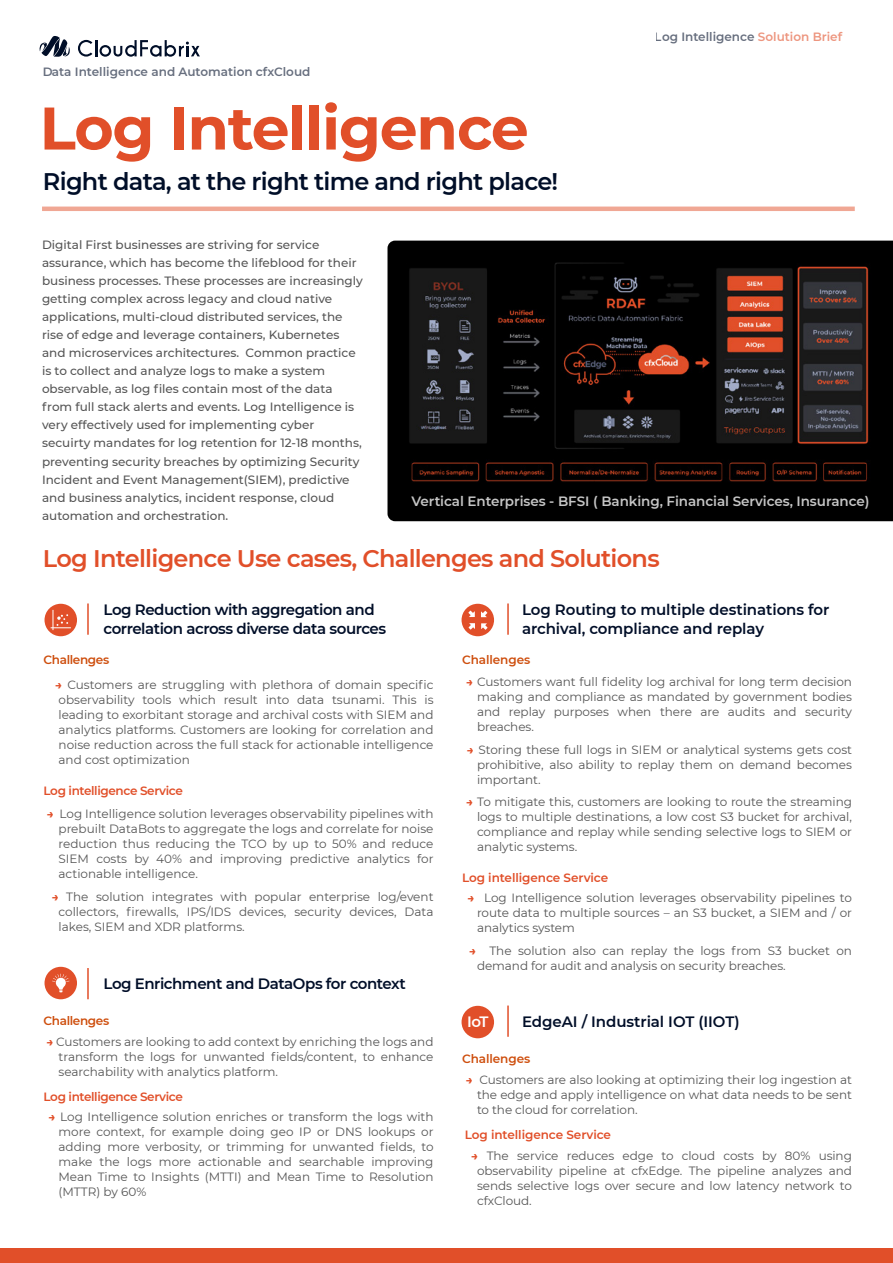
<style>
.page{position:relative;width:893px;height:1263px;background:#fff}
.page>*{position:absolute;margin:0;border:0;box-sizing:border-box;transform-origin:0 0}
.t1{font:700 60px "Montserrat";letter-spacing:-.02em;color:#e14f29}
.t2{font:600 24px "Montserrat";letter-spacing:-.03em;color:#e14f29}
.t3{font:600 24px "Montserrat";letter-spacing:-.03em;color:#000e28}
.t4{font:600 15px/19.5px "Montserrat";letter-spacing:-.025em;color:#000e28}
.t5{font:600 15px/19.5px "Montserrat";letter-spacing:-.005em;color:#000e28}
.t6{font:600 15px "Montserrat";color:#fff}
.t7{font:600 13.5px "Montserrat";letter-spacing:-.005em;color:#c6c6c6}
.t8{font:12px/15px "Montserrat";letter-spacing:-.005em;color:#555;text-align:justify}
.t9{font:500 12px/18px "Montserrat";color:#555}
.t10{font:600 12px "Montserrat";letter-spacing:-.02em;color:#e14f29}
.t11{font:600 12px "Montserrat";color:#000e28}
.t12{font:600 12px "Montserrat";letter-spacing:-.015em;color:#ce4e0d}
.s1{color:#e14f29}
.s2{font-weight:700;color:#e14f29}
</style>
<div class="page">
<div style="left:0;top:1248px;width:893px;height:15px;background:#e14f29"></div>
<svg style="left:39px;top:36px;width:31px;height:21px"></svg>
<svg style="left:78px;top:40px;width:122px;height:17px"></svg>
<hr style="left:42px;top:207px;width:813px;height:4px;background:#f0a794">
<div style="left:387px;top:241px;width:506px;height:280px;background:#000"></div>
<hr style="left:87px;top:603px;width:2px;height:32px;background:#e14f29">
<hr style="left:507px;top:603px;width:2px;height:32px;background:#e14f29">
<hr style="left:507px;top:1005px;width:2px;height:32px;background:#e14f29">
<hr style="left:87px;top:968px;width:2px;height:31px;background:#e14f29">
<div style="left:45px;top:604px;width:32px;height:32px;background:#e14f29;border-radius:50%"></div>
<svg style="left:51px;top:610px;width:20px;height:20px"></svg>
<div style="left:462px;top:604px;width:32px;height:32px;background:#e14f29;border-radius:50%"></div>
<svg style="left:481px;top:623px;width:6px;height:7px"></svg>
<svg style="left:469px;top:623px;width:6px;height:6px"></svg>
<svg style="left:468px;top:611px;width:7px;height:6px"></svg>
<svg style="left:481px;top:611px;width:6px;height:6px"></svg>
<div style="left:45px;top:967px;width:32px;height:32px;background:#e14f29;border-radius:50%"></div>
<svg style="left:52px;top:974px;width:17px;height:18px"></svg>
<div style="left:462px;top:1006px;width:32px;height:32px;background:#e14f29;border-radius:50%"></div>
<img style="left:405px;top:257px;width:467px;height:229px">
<p class="t11" style="left:42px;top:63px;width:270px">Data Intelligence and Automation cfxCloud</p>
<h1 class="t1" style="left:40px;top:85px;width:491px">Log Intelligence</h1>
<h2 class="t3" style="left:43px;top:164px;width:517px">Right data, at the right time and right place!</h2>
<p class="t11" style="left:655px;top:28px;width:189px">Log Intelligence <span class="s1">Solution Brief</span></p>
<p class="t9" style="left:42px;top:236px;width:322px">Digital First businesses are striving for service assurance, which has become the lifeblood for their business processes. These processes are increasingly getting complex across legacy and cloud native applications, multi-cloud distributed services, the rise of edge and leverage containers, Kubernetes and microservices architectures. Common practice is to collect and analyze logs to make a system observable, as log files contain most of the data from full stack alerts and events. Log Intelligence is very effectively used for implementing cyber secuirty mandates for log retention for 12-18 months, preventing security breaches by optimizing Security Incident and Event Management(SIEM), predictive and business analytics, incident response, cloud automation and orchestration.</p>
<p class="t7" style="left:411px;top:491px;width:460px">Vertical Enterprises - BFSI ( Banking, Financial Services, Insurance)</p>
<h2 class="t2" style="left:43px;top:541px;width:618px">Log Intelligence Use cases, Challenges and Solutions</h2>
<p class="t4" style="left:104px;top:599px;width:284px">Log Reduction with aggregation and correlation across diverse data sources</p>
<p class="t12" style="left:44px;top:651px;width:67px">Challenges</p>
<p class="t8" style="left:55px;top:677px;width:380px"><span class="s2">→</span> Customers are struggling with plethora of domain specific observability tools which result into data tsunami. This is leading to exorbitant storage and archival costs with SIEM and analytics platforms. Customers are looking for correlation and noise reduction across the full stack for actionable intelligence and cost optimization</p>
<p class="t10" style="left:44px;top:782px;width:141px">Log intelligence Service</p>
<p class="t8" style="left:59px;top:806px;width:376px;text-indent:-12px"><span class="s2">→</span> Log Intelligence solution leverages observability pipelines with prebuilt DataBots to aggregate the logs and correlate for noise reduction thus reducing the TCO by up to 50% and reduce SIEM costs by 40% and improving predictive analytics for actionable intelligence.</p>
<p class="t8" style="left:59px;top:889px;width:377px;text-indent:-7px"><span class="s2">→</span> The solution integrates with popular enterprise log/event collectors, firewalls, IPS/IDS devices, security devices, Data lakes, SIEM and XDR platforms.</p>
<p class="t5" style="left:522px;top:599px;width:309px">Log Routing to multiple destinations for archival, compliance and replay</p>
<p class="t12" style="left:462px;top:651px;width:70px">Challenges</p>
<p class="t8" style="left:477px;top:674px;width:377px;text-indent:-11px"><span class="s2">→</span> Customers want full fidelity log archival for long term decision making and compliance as mandated by government bodies and replay purposes when there are audits and security breaches.</p>
<p class="t8" style="left:477px;top:742px;width:377px;text-indent:-10px"><span class="s2">→</span> Storing these full logs in SIEM or analytical systems gets cost prohibitive, also ability to replay them on demand becomes important.</p>
<p class="t8" style="left:477px;top:794px;width:376px;text-indent:-11px"><span class="s2">→</span> To mitigate this, customers are looking to route the streaming logs to multiple destinations, a low cost S3 bucket for archival, compliance and replay while sending selective logs to SIEM or analytic systems.</p>
<p class="t10" style="left:462px;top:869px;width:148px">Log intelligence Service</p>
<p class="t8" style="left:477px;top:890px;width:376px;text-indent:-10px"><span class="s2">→</span> Log Intelligence solution leverages observability pipelines to route data to multiple sources – an S3 bucket, a SIEM and / or analytics system</p>
<p class="t8" style="left:477px;top:943px;width:376px;text-indent:-8px"><span class="s2">→</span> The solution also can replay the logs from S3 bucket on demand for audit and analysis on security breaches.</p>
<p class="t4" style="left:104px;top:973px;width:304px">Log Enrichment and DataOps for context</p>
<p class="t12" style="left:44px;top:1012px;width:67px">Challenges</p>
<p class="t8" style="left:59px;top:1033px;width:376px;text-indent:-12px"><span class="s2">→</span> Customers are looking to add context by enriching the logs and transform the logs for unwanted fields/content, to enhance searchability with analytics platform.</p>
<p class="t10" style="left:44px;top:1089px;width:141px">Log intelligence Service</p>
<p class="t8" style="left:59px;top:1108px;width:377px;text-indent:-10px"><span class="s2">→</span> Log Intelligence solution enriches or transform the logs with more context, for example doing geo IP or DNS lookups or adding more verbosity, or trimming for unwanted fields, to make the logs more actionable and searchable improving Mean Time to Insights (MTTI) and Mean Time to Resolution (MTTR) by 60%</p>
<p class="t5" style="left:522px;top:1011px;width:219px">EdgeAI / Industrial IOT (IIOT)</p>
<p class="t12" style="left:462px;top:1050px;width:70px">Challenges</p>
<p class="t8" style="left:477px;top:1072px;width:377px;text-indent:-11px"><span class="s2">→</span> Customers are also looking at optimizing their log ingestion at the edge and apply intelligence on what data needs to be sent to the cloud for correlation.</p>
<p class="t10" style="left:465px;top:1126px;width:148px">Log intelligence Service</p>
<p class="t8" style="left:477px;top:1147px;width:376px;text-indent:-6px"><span class="s2">→</span> The service reduces edge to cloud costs by 80% using observability pipeline at cfxEdge. The pipeline analyzes and sends selective logs over secure and low latency network to cfxCloud.</p>
<p class="t6" style="left:467px;top:1011px;width:23px">IoT</p>
</div>
